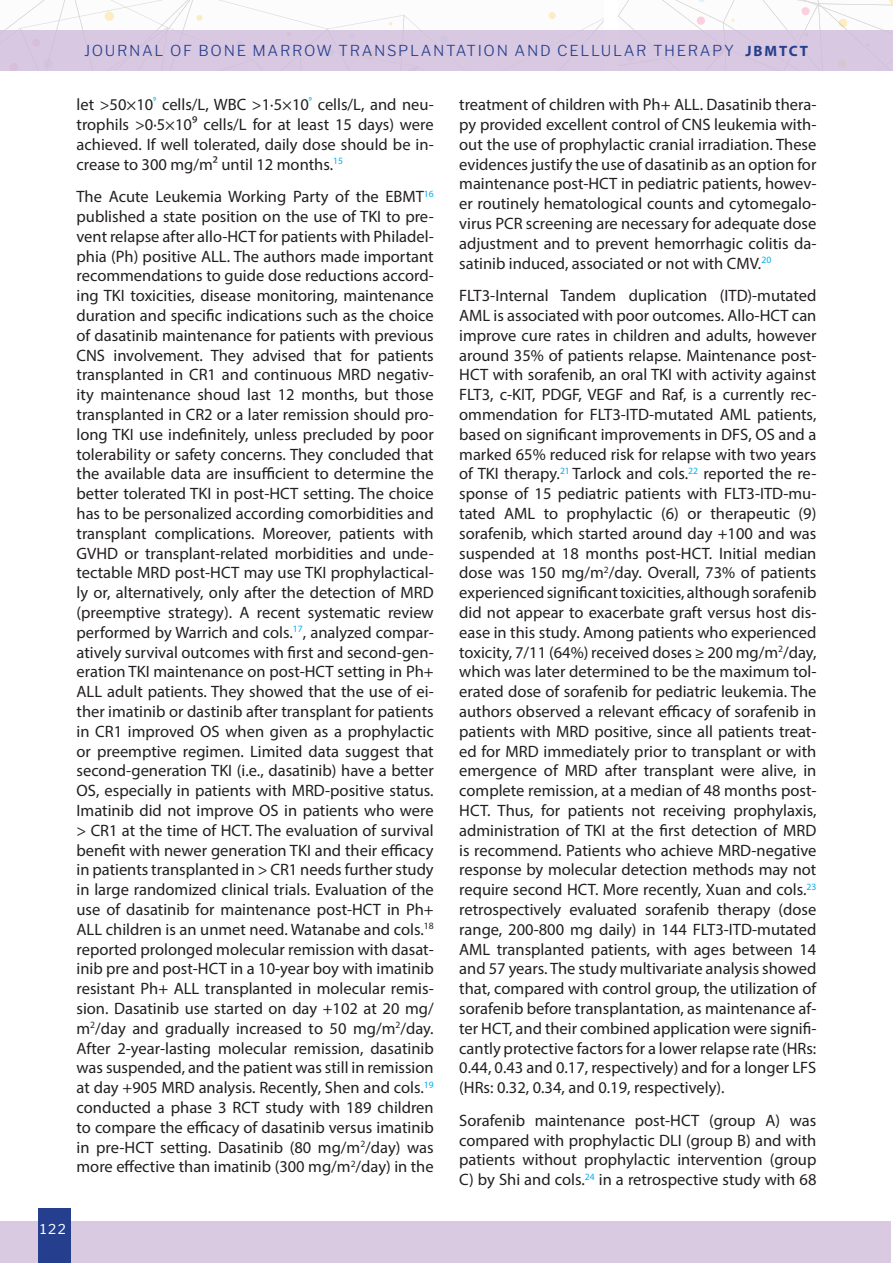
<style>
.page{position:relative;width:893px;height:1263px;background:#fff}
.page>*{position:absolute;margin:0;border:0;box-sizing:border-box;transform-origin:0 0}
.TEXTO_PRINCIPAL{font:16.5px/19.8px "Myriad Pro";color:#231f20;text-align:justify}
.t1{font:300 15px "Libre Franklin";letter-spacing:.11em;color:#253f8e}
.t2{font:13.5px "Libre Franklin";color:#fff}
.s1{font-family:"Myriad Pro";font-weight:700}
</style>
<div class="page">
<svg style="left:5px;top:0;width:599px;height:30px"></svg>
<svg style="left:618px;top:0;width:275px;height:30px"></svg>
<div style="left:0;top:30px;width:893px;height:40px;background:#d8c8e1"></div>
<div style="left:0;top:1221px;width:891px;height:42px;background:#d9c9e1"></div>
<div style="left:38px;top:1208px;width:32px;height:55px;background:#253f8e"></div>
<p class="t1" style="left:84px;top:42px;width:725px">JOURNAL OF BONE MARROW TRANSPLANTATION AND CELLULAR THERAPY <span class="s1">JBMTCT</span></p>
<p class="TEXTO_PRINCIPAL" style="left:77px;top:94px;width:359px">let &gt;50×10<sup>⁹</sup> cells/L, WBC &gt;1·5×10<sup>⁹</sup> cells/L, and neu&shy;trophils &gt;0·5×10⁹ cells/L for at least 15 days) were achieved. If well tolerated, daily dose should be in&shy;crease to 300 mg/m² until 12 months.<sup>15</sup></p>
<p class="TEXTO_PRINCIPAL" style="left:77px;top:186px;width:359px">The Acute Leukemia Working Party of the EBMT<sup>16 </sup>published a state position on the use of TKI to pre&shy;vent relapse after allo-HCT for patients with Philadel&shy;phia (Ph) positive ALL. The authors made important recommendations to guide dose reductions accord&shy;ing TKI toxicities, disease monitoring, maintenance duration and specific indications such as the choice of dasatinib maintenance for patients with previous CNS involvement. They advised that for patients transplanted in CR1 and continuous MRD negativ&shy;ity maintenance shoud last 12 months, but those transplanted in CR2 or a later remission should pro&shy;long TKI use indefinitely, unless precluded by poor tolerability or safety concerns. They concluded that the available data are insufficient to determine the better tolerated TKI in post-HCT setting. The choice has to be personalized according comorbidities and transplant complications. Moreover, patients with GVHD or transplant-related morbidities and unde&shy;tectable MRD post-HCT may use TKI prophylactical&shy;ly or, alternatively, only after the detection of MRD (preemptive strategy). A recent systematic review performed by Warrich and cols.<sup>17</sup>, analyzed compar&shy;atively survival outcomes with first and second-gen&shy;eration TKI maintenance on post-HCT setting in Ph+ ALL adult patients. They showed that the use of ei&shy;ther imatinib or dastinib after transplant for patients in CR1 improved OS when given as a prophylactic or preemptive regimen. Limited data suggest that second-generation TKI (i.e., dasatinib) have a better OS, especially in patients with MRD-positive status.<br>Imatinib did not improve OS in patients who were &gt; CR1 at the time of HCT. The evaluation of survival benefit with newer generation TKI and their efficacy in patients transplanted in &gt; CR1 needs further study in large randomized clinical trials. Evaluation of the use of dasatinib for maintenance post-HCT in Ph+ ALL children is an unmet need. Watanabe and cols.<sup>18 </sup>reported prolonged molecular remission with dasat&shy;inib pre and post-HCT in a 10-year boy with imatinib resistant Ph+ ALL transplanted in molecular remis&shy;sion. Dasatinib use started on day +102 at 20 mg/ m<sup>2</sup>/day and gradually increased to 50 mg/m<sup>2</sup>/day.<br>After 2-year-lasting molecular remission, dasatinib was suspended, and the patient was still in remission at day +905 MRD analysis. Recently, Shen and cols.<sup>19 </sup>conducted a phase 3 RCT study with 189 children to compare the efficacy of dasatinib versus imatinib in pre-HCT setting. Dasatinib (80 mg/m<sup>2</sup>/day) was more effective than imatinib (300 mg/m<sup>2</sup>/day) in the</p>
<p class="t2" style="left:40px;top:1221px;width:27px">122</p>
<p class="TEXTO_PRINCIPAL" style="left:459px;top:94px;width:359px">treatment of children with Ph+ ALL. Dasatinib thera&shy;py provided excellent control of CNS leukemia with&shy;out the use of prophylactic cranial irradiation. These evidences justify the use of dasatinib as an option for maintenance post-HCT in pediatric patients, howev&shy;er routinely hematological counts and cytomegalo&shy;virus PCR screening are necessary for adequate dose adjustment and to prevent hemorrhagic colitis da&shy;satinib induced, associated or not with CMV.<sup>20</sup></p>
<p class="TEXTO_PRINCIPAL" style="left:459px;top:285px;width:359px">FLT3-Internal Tandem duplication (ITD)-mutated AML is associated with poor outcomes. Allo-HCT can improve cure rates in children and adults, however around 35% of patients relapse. Maintenance post-HCT with sorafenib, an oral TKI with activity against FLT3, c-KIT, PDGF, VEGF and Raf, is a currently rec&shy;ommendation for FLT3-ITD-mutated AML patients, based on significant improvements in DFS, OS and a marked 65% reduced risk for relapse with two years of TKI therapy.<sup>21</sup> Tarlock and cols.<sup>22</sup> reported the re&shy;sponse of 15 pediatric patients with FLT3-ITD-mu&shy;tated AML to prophylactic (6) or therapeutic (9) sorafenib, which started around day +100 and was suspended at 18 months post-HCT. Initial median dose was 150 mg/m<sup>2</sup>/day. Overall, 73% of patients experienced significant toxicities, although sorafenib did not appear to exacerbate graft versus host dis&shy;ease in this study. Among patients who experienced toxicity, 7/11 (64%) received doses ≥ 200 mg/m<sup>2</sup>/day, which was later determined to be the maximum tol&shy;erated dose of sorafenib for pediatric leukemia. The authors observed a relevant efficacy of sorafenib in patients with MRD positive, since all patients treat&shy;ed for MRD immediately prior to transplant or with emergence of MRD after transplant were alive, in complete remission, at a median of 48 months post-HCT. Thus, for patients not receiving prophylaxis, administration of TKI at the first detection of MRD is recommend. Patients who achieve MRD-negative response by molecular detection methods may not require second HCT. More recently, Xuan and cols.<sup>23 </sup>retrospectively evaluated sorafenib therapy (dose range, 200-800 mg daily) in 144 FLT3-ITD-mutated AML transplanted patients, with ages between 14 and 57 years. The study multivariate analysis showed that, compared with control group, the utilization of sorafenib before transplantation, as maintenance af&shy;ter HCT, and their combined application were signifi&shy;cantly protective factors for a lower relapse rate (HRs:<br>0.44, 0.43 and 0.17, respectively) and for a longer LFS (HRs: 0.32, 0.34, and 0.19, respectively).</p>
<p class="TEXTO_PRINCIPAL" style="left:459px;top:1110px;width:359px">Sorafenib maintenance post-HCT (group A) was compared with prophylactic DLI (group B) and with patients without prophylactic intervention (group C) by Shi and cols.<sup>24</sup> in a retrospective study with 68</p>
</div>
